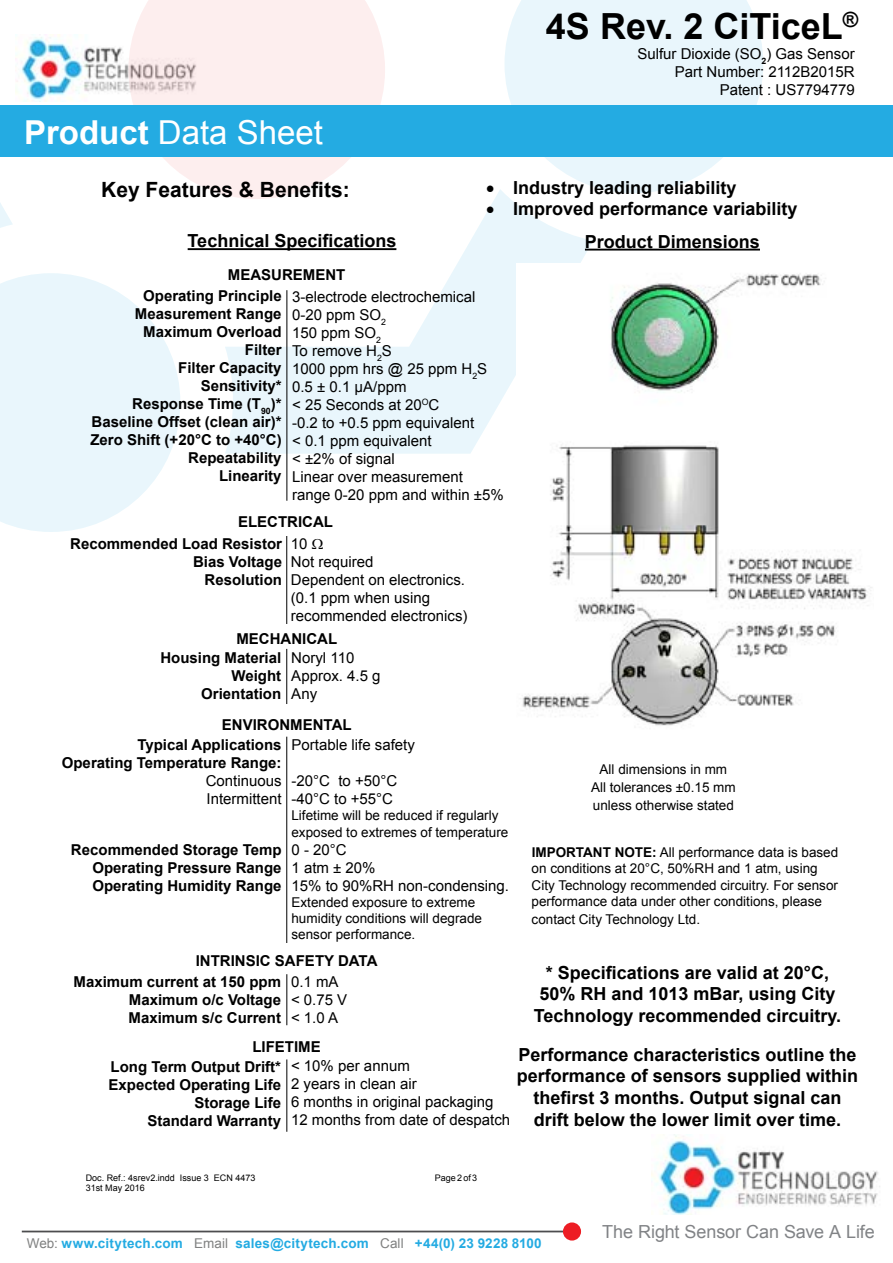
<style>
.page{position:relative;width:893px;height:1263px;background:#fff}
.page>*{position:absolute;margin:0;border:0;box-sizing:border-box;transform-origin:0 0}
.t1{font:700 36px "Arial";color:#000}
.t2{font:33px "Arial";color:#fff}
.t3{font:700 21px "Arial";color:#000}
.t4{font:700 18px/21.6px "Arial";color:#000;text-align:center}
.t5{font:18px "Arial";letter-spacing:-.005em;color:#818386}
.t6{font:15px/18px "Arial";color:#000}
.t7{font:700 15px/18px "Arial";color:#000}
.t8{font:13.5px/16.2px "Arial";color:#000}
.t9{font:700 13.5px "Arial";letter-spacing:.015em;color:#24abe2}
.t10{font:9px "Arial";color:#000}
.s1{font-weight:700}
.s2{font-weight:400;color:#808181}
</style>
<div class="page">
<img style="left:16px;top:35px;width:112px;height:66px">
<svg style="left:225px;top:189px;width:368px;height:265px;fill:#e9f6fc"></svg>
<svg style="left:0;top:105px;width:13px;height:123px"></svg>
<svg style="left:0;top:273px;width:180px;height:259px;fill:#e9f6fc"></svg>
<svg style="left:504px;top:0;width:259px;height:193px;fill:#e9f6fc"></svg>
<svg style="left:128px;top:0;width:257px;height:199px;fill:#fdeeee"></svg>
<div style="left:0;top:106px;width:893px;height:51px;background:#24abe2"></div>
<hr style="left:22px;top:1230px;width:553px;height:2px;background:#4d4d4f">
<div style="left:563px;top:1222px;width:18px;height:18px;background:#ed1d24;border-radius:50%"></div>
<img style="left:651px;top:1135px;width:229px;height:79px">
<hr style="left:188px;top:248px;width:208px;height:2px;background:#000">
<hr style="left:286px;top:290px;width:1px;height:211px;background:#000">
<hr style="left:585px;top:249px;width:175px;height:2px;background:#000">
<hr style="left:286px;top:536px;width:1px;height:88px;background:#000">
<hr style="left:286px;top:649px;width:1px;height:55px;background:#000">
<hr style="left:286px;top:737px;width:1px;height:206px;background:#000">
<hr style="left:286px;top:974px;width:1px;height:51px;background:#000">
<hr style="left:286px;top:1059px;width:1px;height:73px;background:#000">
<img style="left:517px;top:264px;width:355px;height:462px">
<h2 class="t2" style="left:24px;top:111px;width:300px"><span class="s1">Product</span> Data Sheet</h2>
<h3 class="t3" style="left:101px;top:175px;width:250px">Key Features &amp; Benefits:</h3>
<p class="t4" style="left:188px;top:231px;width:210px">Technical Specifications</p>
<h1 class="t1" style="left:546px;top:3px;width:314px">4S Rev. 2 CiTiceL<sup>®</sup></h1>
<p class="t6" style="left:637px;top:45px;width:219px;text-align:right">Sulfur Dioxide (SO<sub>2</sub>) Gas Sensor<br>Part Number: 2112B2015R<br>Patent : US7794779</p>
<p class="t4" style="left:486px;top:177px;width:252px">• Industry leading reliability</p>
<p class="t4" style="left:486px;top:199px;width:313px">• Improved performance variability</p>
<p class="t4" style="left:585px;top:231px;width:177px">Product Dimensions</p>
<p class="t7" style="left:143px;top:264px;width:204px;line-height:21.1px;text-indent:85px">MEASUREMENT<br>Operating Principle</p>
<p class="t7" style="left:90px;top:305px;width:193px;text-align:right">Measurement Range<br>Maximum Overload<br>Filter<br>Filter Capacity<br>Sensitivity*<br>Response Time (T<sub>90</sub>)*<br>Baseline Offset (clean air)*<br>Zero Shift (+20°C to +40°C)<br>Repeatability<br>Linearity</p>
<p class="t6" style="left:292px;top:288px;width:213px">3-electrode electrochemical<br>0-20 ppm SO<sub>2<br></sub>150 ppm SO<sub>2<br></sub>To remove H<sub>2</sub>S<br>1000 ppm hrs @ 25 ppm H<sub>2</sub>S<br>0.5 ± 0.1 µA/ppm<br>&lt; 25 Seconds at 20<sup>O</sup>C<br>-0.2 to +0.5 ppm equivalent<br>&lt; 0.1 ppm equivalent<br>&lt; ±2% of signal<br>Linear over measurement range 0-20 ppm and within ±5%</p>
<p class="t7" style="left:70px;top:511px;width:264px;line-height:22px;text-indent:168px">ELECTRICAL<br>Recommended Load Resistor</p>
<p class="t7" style="left:193px;top:553px;width:90px;text-align:right">Bias Voltage<br>Resolution</p>
<p class="t6" style="left:291px;top:535px;width:178px">10<br>Not required<br>Dependent on electronics. (0.1 ppm when using recommended electronics)</p>
<p class="t7" style="left:236px;top:631px;width:102px">MECHANICAL</p>
<p class="t7" style="left:160px;top:649px;width:122px">Housing Material</p>
<p class="t7" style="left:231px;top:667px;width:51px">Weight</p>
<p class="t7" style="left:201px;top:685px;width:82px">Orientation</p>
<p class="t6" style="left:291px;top:649px;width:91px">Noryl 110<br>Approx. 4.5 g<br>Any</p>
<p class="t7" style="left:137px;top:715px;width:216px;line-height:20.4px;text-indent:85px">ENVIRONMENTAL<br>Typical Applications</p>
<p class="t7" style="left:62px;top:754px;width:221px">Operating Temperature Range:</p>
<p class="t6" style="left:206px;top:772px;width:77px">Continuous<br>Intermittent</p>
<p class="t7" style="left:92px;top:841px;width:191px;text-align:justify;text-indent:-21px">Recommended Storage Temp Operating Pressure Range Operating Humidity Range</p>
<p class="t6" style="left:291px;top:736px;width:125px">Portable life safety</p>
<p class="t6" style="left:291px;top:772px;width:107px">-20°C to +50°C -40°C to +55°C</p>
<p class="t8" style="left:291px;top:808px;width:218px">Lifetime will be reduced if regularly exposed to extremes of temperature</p>
<p class="t6" style="left:291px;top:840px;width:219px">0 - 20°C<br>1 atm ± 20%<br>15% to 90%RH non-condensing.</p>
<p class="t8" style="left:291px;top:894px;width:192px">Extended exposure to extreme humidity conditions will degrade sensor performance.</p>
<p class="t7" style="left:74px;top:950px;width:305px;line-height:20.9px;text-indent:122px">INTRINSIC SAFETY DATA<br>Maximum current at 150 ppm</p>
<p class="t7" style="left:129px;top:991px;width:154px">Maximum o/c Voltage<br>Maximum s/c Current</p>
<p class="t7" style="left:111px;top:1037px;width:212px;line-height:19.6px;text-indent:142px">LIFETIME<br>Long Term Output Drift*</p>
<p class="t7" style="left:109px;top:1076px;width:174px;text-align:right">Expected Operating Life<br>Storage Life<br>Standard Warranty</p>
<p class="t6" style="left:291px;top:972px;width:58px">0.1 mA &lt; 0.75 V &lt; 1.0 A</p>
<p class="t6" style="left:291px;top:1057px;width:221px">&lt; 10% per annum<br>2 years in clean air<br>6 months in original packaging<br>12 months from date of despatch</p>
<p class="t8" style="left:591px;top:760px;width:146px;line-height:18.1px;text-align:center">All dimensions in mm<br>All tolerances ±0.15 mm unless otherwise stated</p>
<p class="t8" style="left:532px;top:844px;width:308px"><span class="s1">IMPORTANT NOTE:</span> All performance data is based on conditions at 20°C, 50%RH and 1 atm, using City Technology recommended circuitry. For sensor performance data under other conditions, please</p>
<p class="t8" style="left:532px;top:911px;width:170px">contact City Technology Ltd.</p>
<p class="t4" style="left:534px;top:962px;width:309px">* Specifications are valid at 20°C,<br>50% RH and 1013 mBar, using City<br>Technology recommended circuitry.</p>
<p class="t4" style="left:517px;top:1044px;width:343px">Performance characteristics outline the performance of sensors supplied within thefirst 3 months. Output signal can drift below the lower limit over time.</p>
<p class="t10" style="left:86px;top:1171px;width:171px">Doc. Ref.: 4srev2.indd Issue 3 ECN 4473</p>
<p class="t10" style="left:435px;top:1171px;width:44px">Page 2 of 3</p>
<p class="t10" style="left:86px;top:1182px;width:61px">31st May 2016</p>
<p class="t9" style="left:27px;top:1234px;width:516px"><span class="s2">Web:</span> www.citytech.com <span class="s2">Email</span> sales@citytech.com <span class="s2">Call</span> +44(0) 23 9228 8100</p>
<p class="t5" style="left:602px;top:1220px;width:274px">The Right Sensor Can Save A Life</p>
</div>
